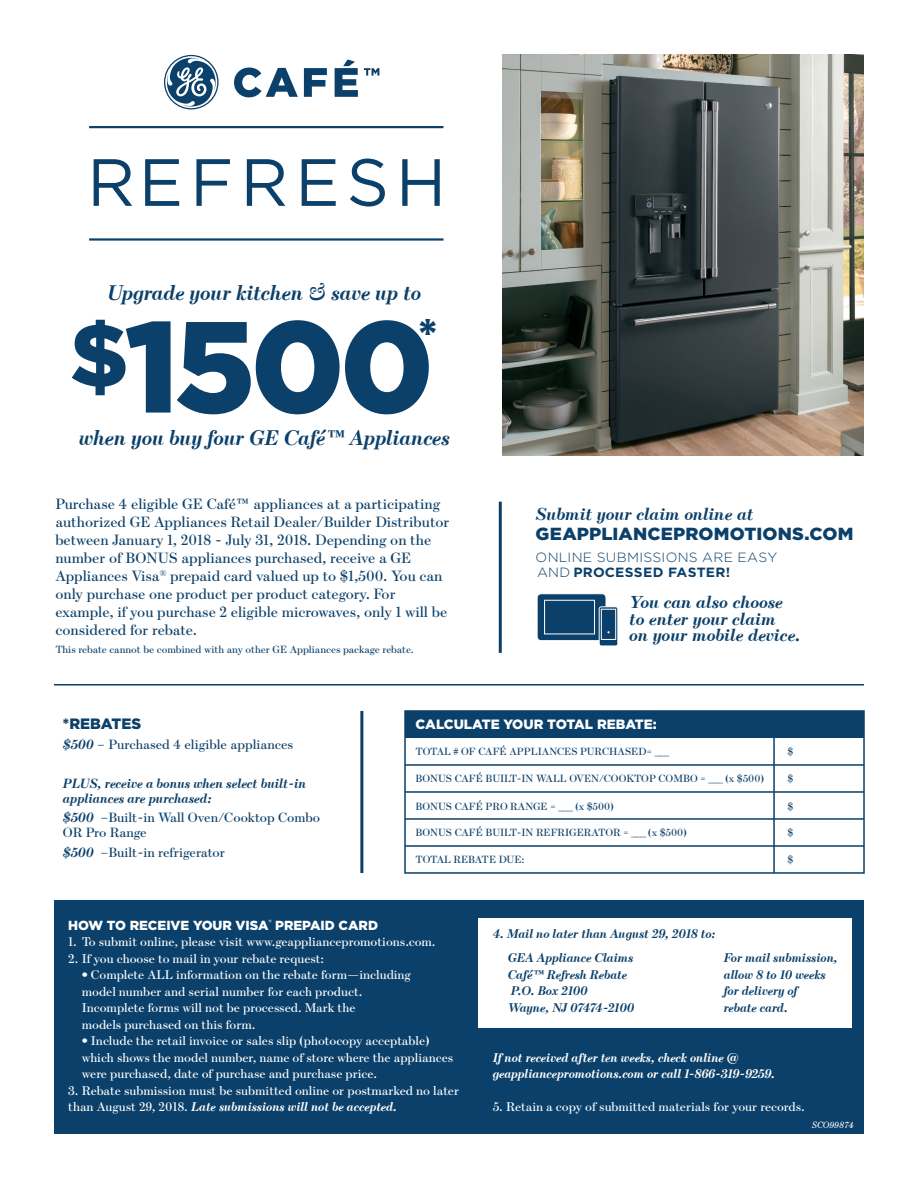
<style>
.page{position:relative;width:918px;height:1188px;background:#fff}
.page>*{position:absolute;margin:0;border:0;box-sizing:border-box;transform-origin:0 0}
.t1{font:900 129.3px "Gotham";color:#0b406a}
.t2{font:900 44.25px "Gotham";color:#0b406a}
.t3{font:italic 700 21.45px "Escrow";color:#0b406a}
.t4{font:italic 700 17.55px/16.6px "Escrow";letter-spacing:-.005em;color:#0b406a}
.t5{font:900 17.55px "Gotham";letter-spacing:.005em;color:#0b406a}
.t6{font:15px/18px "Escrow";color:#0b406a}
.t7{font:900 15px "Gotham";color:#0b406a}
.t8{font:13.5px/15px "Escrow";color:#0b406a}
.t9{font:italic 700 13.5px/15px "Escrow";color:#0b406a}
.t10{font:900 13.5px "Gotham";color:#fff}
.t11{font:300 13.35px/15.3px "Gotham";letter-spacing:.02em;color:#0b406a}
.t12{font:900 13.2px "Gotham";color:#fff}
.t13{font:12.75px/16.5px "Escrow";color:#fff}
.t14{font:italic 700 12.75px/16.5px "Escrow";color:#0b406a}
.t15{font:italic 700 12.75px/16.5px "Escrow";color:#fff}
.t16{font:10.5px "Escrow";color:#0b406a}
.t17{font:italic 9.15px "Escrow Text";color:#fff}
.s1{font-weight:700}
.s2{font-weight:700;font-style:italic}
</style>
<div class="page">
<div style="left:54px;top:901px;width:810px;height:233px;background:#0b406a"></div>
<div style="left:479px;top:918px;width:373px;height:110px;background:#fff"></div>
<div style="left:537px;top:594px;width:69px;height:47px;background:#0b406a;border-radius:4px"></div>
<div style="left:537px;top:593px;width:69px;height:48px;border:1px solid #fff;border-radius:4px"></div>
<div style="left:544px;top:600px;width:51px;height:34px;border:1px solid #fff"></div>
<div style="left:599px;top:607px;width:19px;height:39px;background:#0b406a;border-radius:2px"></div>
<div style="left:599px;top:606px;width:19px;height:40px;border:1px solid #fff;border-radius:2px"></div>
<div style="left:601px;top:609px;width:15px;height:31px;border:1px solid #fff"></div>
<hr style="left:499px;top:502px;width:3px;height:151px;background:#0b406a">
<hr style="left:54px;top:684px;width:810px;height:2px;background:#0b406a">
<img style="left:503px;top:54px;width:361px;height:402px">
<div style="left:404px;top:710px;width:461px;height:164px;background:#fff;border:2px solid #0b406a"></div>
<hr style="left:405px;top:764px;width:459px;height:2px;background:#0b406a">
<hr style="left:405px;top:791px;width:459px;height:2px;background:#0b406a">
<hr style="left:405px;top:818px;width:459px;height:2px;background:#0b406a">
<hr style="left:405px;top:845px;width:459px;height:2px;background:#0b406a">
<div style="left:405px;top:711px;width:459px;height:27px;background:#0b406a"></div>
<hr style="left:773px;top:711px;width:2px;height:162px;background:#0b406a">
<hr style="left:360px;top:711px;width:3px;height:162px;background:#0b406a">
<hr style="left:89px;top:126px;width:354px;height:2px;background:#0b406a">
<hr style="left:89px;top:238px;width:354px;height:3px;background:#0b406a">
<svg style="left:94px;top:159px;width:38px;height:47px"></svg>
<svg style="left:145px;top:159px;width:34px;height:47px"></svg>
<svg style="left:196px;top:159px;width:34px;height:47px"></svg>
<svg style="left:247px;top:159px;width:38px;height:47px"></svg>
<svg style="left:302px;top:159px;width:34px;height:47px"></svg>
<svg style="left:350px;top:159px;width:35px;height:48px"></svg>
<svg style="left:402px;top:159px;width:38px;height:47px"></svg>
<svg style="left:234px;top:68px;width:64px;height:29px"></svg>
<svg style="left:304px;top:68px;width:23px;height:29px"></svg>
<svg style="left:335px;top:59px;width:23px;height:38px"></svg>
<svg style="left:364px;top:68px;width:15px;height:8px"></svg>
<svg style="left:164px;top:55px;width:55px;height:54px"></svg>
<h3 class="t3" style="left:107px;top:279px;width:316px">Upgrade your kitchen &amp; save up to</h3>
<h2 class="t2" style="left:419px;top:304px;width:20px">*</h2>
<h1 class="t1" style="left:70px;top:278px;width:366px"><sup>$</sup>1500</h1>
<h3 class="t3" style="left:79px;top:424px;width:372px">when you buy four GE Café™ Appliances</h3>
<p class="t6" style="left:55px;top:494px;width:396px">Purchase 4 eligible GE Café™ appliances at a participating authorized GE Appliances Retail Dealer/Builder Distributor between January 1, 2018 - July 31, 2018. Depending on the number of BONUS appliances purchased, receive a GE Appliances Visa<sup>®</sup> prepaid card valued up to $1,500. You can only purchase one product per product category. For example, if you purchase 2 eligible microwaves, only 1 will be considered for rebate.</p>
<p class="t16" style="left:55px;top:642px;width:360px">This rebate cannot be combined with any other GE Appliances package rebate.</p>
<h3 class="t4" style="left:536px;top:505px;width:219px">Submit your claim online at</h3>
<h3 class="t5" style="left:536px;top:521px;width:319px">GEAPPLIANCEPROMOTIONS.COM</h3>
<p class="t11" style="left:536px;top:549px;width:243px">ONLINE SUBMISSIONS ARE EASY<br>AND <span class="s1">PROCESSED FASTER!</span></p>
<h3 class="t4" style="left:629px;top:593px;width:173px">You can also choose to enter your claim<br>on your mobile device.</h3>
<p class="t7" style="left:63px;top:714px;width:80px">*REBATES</p>
<p class="t8" style="left:63px;top:737px;width:232px"><span class="s2">$500</span> – Purchased 4 eligible appliances</p>
<p class="t9" style="left:63px;top:775px;width:245px">PLUS, receive a bonus when select built-in appliances are purchased:</p>
<p class="t8" style="left:63px;top:810px;width:259px"><span class="s2">$500</span> –Built-in Wall Oven/Cooktop Combo<br>OR Pro Range</p>
<p class="t8" style="left:63px;top:845px;width:164px"><span class="s2">$500</span> –Built-in refrigerator</p>
<p class="t10" style="left:416px;top:715px;width:243px">CALCULATE YOUR TOTAL REBATE:</p>
<p class="t16" style="left:416px;top:745px;width:255px">TOTAL # OF CAFÉ APPLIANCES PURCHASED= ___</p>
<p class="t16" style="left:416px;top:772px;width:350px">BONUS CAFÉ BUILT-IN WALL OVEN/COOKTOP COMBO = ___ (x $500)</p>
<p class="t16" style="left:416px;top:800px;width:200px">BONUS CAFÉ PRO RANGE = ___ (x $500)</p>
<p class="t16" style="left:416px;top:826px;width:273px">BONUS CAFÉ BUILT-IN REFRIGERATOR = ___ (x $500)</p>
<p class="t16" style="left:416px;top:853px;width:111px">TOTAL REBATE DUE:</p>
<p class="t16" style="left:788px;top:745px;width:7px">$</p>
<p class="t16" style="left:788px;top:772px;width:7px">$</p>
<p class="t16" style="left:788px;top:800px;width:7px">$</p>
<p class="t16" style="left:788px;top:826px;width:7px">$</p>
<p class="t16" style="left:788px;top:853px;width:7px">$</p>
<p class="t12" style="left:68px;top:916px;width:311px">HOW TO RECEIVE YOUR VISA<sup>®</sup> PREPAID CARD</p>
<p class="t13" style="left:68px;top:933px;width:369px">1. To submit online, please visit www.geappliancepromotions.com.</p>
<p class="t13" style="left:68px;top:950px;width:257px">2. If you choose to mail in your rebate request:</p>
<p class="t13" style="left:82px;top:966px;width:331px">• Complete ALL information on the rebate form—including model number and serial number for each product.<br>Incomplete forms will not be processed. Mark the<br>models purchased on this form.</p>
<p class="t13" style="left:82px;top:1032px;width:373px">• Include the retail invoice or sales slip (photocopy acceptable) which shows the model number, name of store where the appliances were purchased, date of purchase and purchase price.</p>
<p class="t13" style="left:68px;top:1082px;width:392px">3. Rebate submission must be submitted online or postmarked no later than August 29, 2018. <span class="s2">Late submissions will not be accepted.</span></p>
<p class="t14" style="left:493px;top:925px;width:224px">4. Mail no later than August 29, 2018 to:</p>
<p class="t14" style="left:508px;top:949px;width:128px">GEA Appliance Claims<br>Café™ Refresh Rebate<br>P.O. Box 2100<br>Wayne, NJ 07474-2100</p>
<p class="t14" style="left:724px;top:949px;width:116px">For mail submission, allow 8 to 10 weeks for delivery of<br>rebate card.</p>
<p class="t15" style="left:493px;top:1049px;width:284px">If not received after ten weeks, check online @ geappliancepromotions.com or call 1-866-319-9259.</p>
<p class="t13" style="left:493px;top:1099px;width:314px">5. Retain a copy of submitted materials for your records.</p>
<p class="t17" style="left:812px;top:1119px;width:44px">SCO99874</p>
</div>
